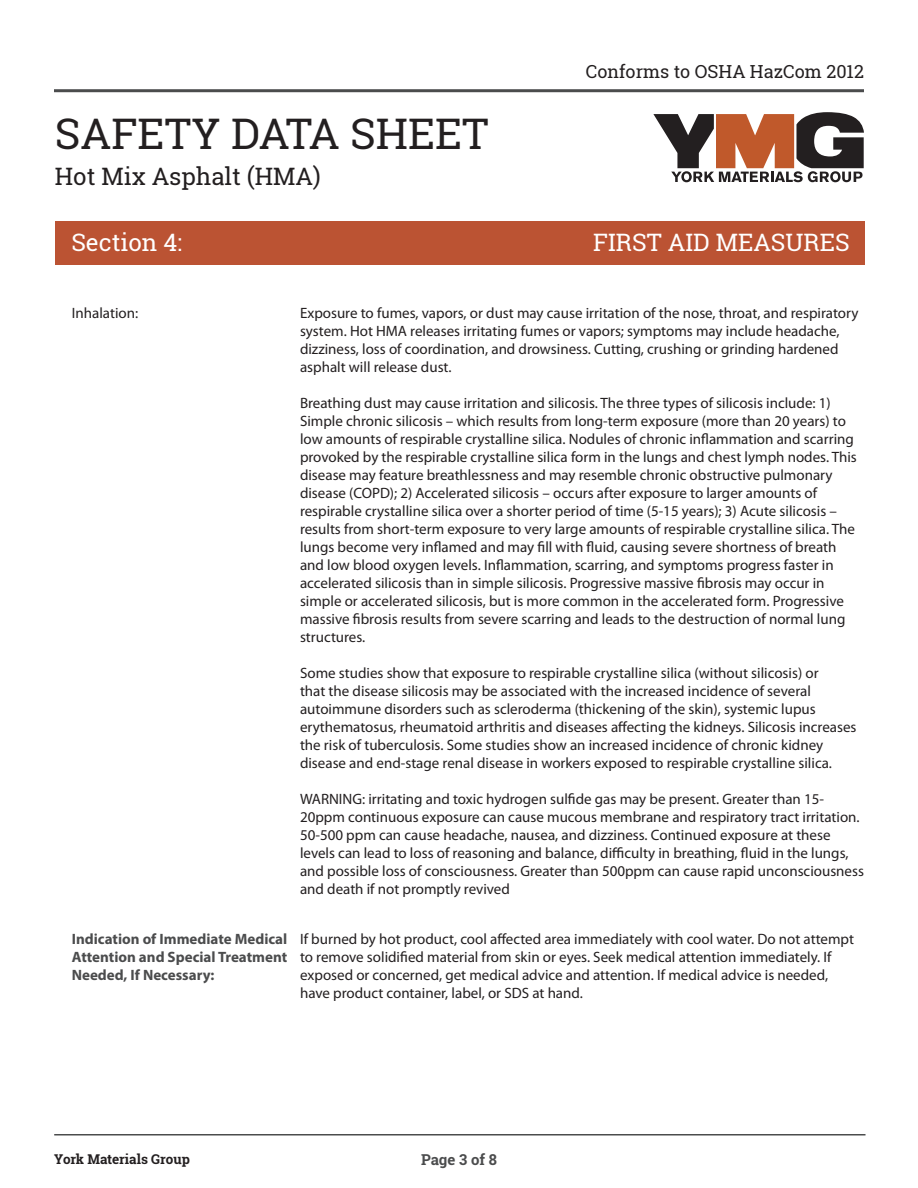
<style>
.page{position:relative;width:918px;height:1188px;background:#fff}
.page>*{position:absolute;margin:0;border:0;box-sizing:border-box;transform-origin:0 0}
.t1{font:42.15px "Roboto Slab";color:#231f20}
.t2{font:24px "Roboto Slab";color:#fff}
.t3{font:24px "Roboto Slab";color:#231f20}
.t4{font:18px "Roboto Slab";color:#231f20}
.t5{font:15px/18px "Myriad Pro";color:#231f20}
.t6{font:700 15px/18px "Myriad Pro";color:#4b4c4d;text-align:justify}
.t7{font:700 15px "Roboto Slab";color:#4b4c4d}
.t8{font:700 13.5px "Roboto Slab";color:#231f20}
</style>
<div class="page">
<hr style="left:54px;top:89px;width:810px;height:3px;background:#4b4c4d">
<hr style="left:54px;top:1134px;width:812px;height:2px;background:#4b4c4d">
<svg style="left:653px;top:112px;width:211px;height:70px"></svg>
<div style="left:55px;top:221px;width:810px;height:43px;background:#bb5333"></div>
<p class="t1" style="left:55px;top:105px;width:435px">SAFETY DATA SHEET</p>
<p class="t3" style="left:55px;top:160px;width:267px">Hot Mix Asphalt (HMA)</p>
<p class="t4" style="left:586px;top:59px;width:280px">Conforms to OSHA HazCom 2012</p>
<p class="t2" style="left:71px;top:226px;width:112px">Section 4:</p>
<p class="t2" style="left:593px;top:226px;width:258px">FIRST AID MEASURES</p>
<p class="t5" style="left:72px;top:305px;width:68px">Inhalation:</p>
<p class="t5" style="left:300px;top:305px;width:560px">Exposure to fumes, vapors, or dust may cause irritation of the nose, throat, and respiratory system. Hot HMA releases irritating fumes or vapors; symptoms may include headache, dizziness, loss of coordination, and drowsiness. Cutting, crushing or grinding hardened asphalt will release dust.</p>
<p class="t5" style="left:300px;top:395px;width:558px">Breathing dust may cause irritation and silicosis. The three types of silicosis include: 1)<br>Simple chronic silicosis – which results from long-term exposure (more than 20 years) to low amounts of respirable crystalline silica. Nodules of chronic inflammation and scarring provoked by the respirable crystalline silica form in the lungs and chest lymph nodes. This disease may feature breathlessness and may resemble chronic obstructive pulmonary disease (COPD); 2) Accelerated silicosis – occurs after exposure to larger amounts of respirable crystalline silica over a shorter period of time (5-15 years); 3) Acute silicosis – results from short-term exposure to very large amounts of respirable crystalline silica. The lungs become very inflamed and may fill with fluid, causing severe shortness of breath and low blood oxygen levels. Inflammation, scarring, and symptoms progress faster in accelerated silicosis than in simple silicosis. Progressive massive fibrosis may occur in simple or accelerated silicosis, but is more common in the accelerated form. Progressive massive fibrosis results from severe scarring and leads to the destruction of normal lung structures.</p>
<p class="t5" style="left:300px;top:665px;width:558px">Some studies show that exposure to respirable crystalline silica (without silicosis) or<br>that the disease silicosis may be associated with the increased incidence of several autoimmune disorders such as scleroderma (thickening of the skin), systemic lupus erythematosus, rheumatoid arthritis and diseases affecting the kidneys. Silicosis increases the risk of tuberculosis. Some studies show an increased incidence of chronic kidney disease and end-stage renal disease in workers exposed to respirable crystalline silica.</p>
<p class="t5" style="left:300px;top:791px;width:561px">WARNING: irritating and toxic hydrogen sulfide gas may be present. Greater than 15-<br>20ppm continuous exposure can cause mucous membrane and respiratory tract irritation.<br>50-500 ppm can cause headache, nausea, and dizziness. Continued exposure at these</p>
<p class="t5" style="left:300px;top:845px;width:566px">levels can lead to loss of reasoning and balance, difficulty in breathing, fluid in the lungs, and possible loss of consciousness. Greater than 500ppm can cause rapid unconsciousness and death if not promptly revived</p>
<p class="t6" style="left:72px;top:929px;width:217px">Indication of Immediate Medical Attention and Special Treatment Needed, If Necessary:</p>
<p class="t5" style="left:300px;top:930px;width:556px">If burned by hot product, cool affected area immediately with cool water. Do not attempt to remove solidified material from skin or eyes. Seek medical attention immediately. If exposed or concerned, get medical advice and attention. If medical advice is needed,</p>
<p class="t5" style="left:300px;top:984px;width:284px">have product container, label, or SDS at hand.</p>
<p class="t8" style="left:54px;top:1150px;width:137px">York Materials Group</p>
<p class="t7" style="left:421px;top:1150px;width:77px">Page 3 of 8</p>
</div>
